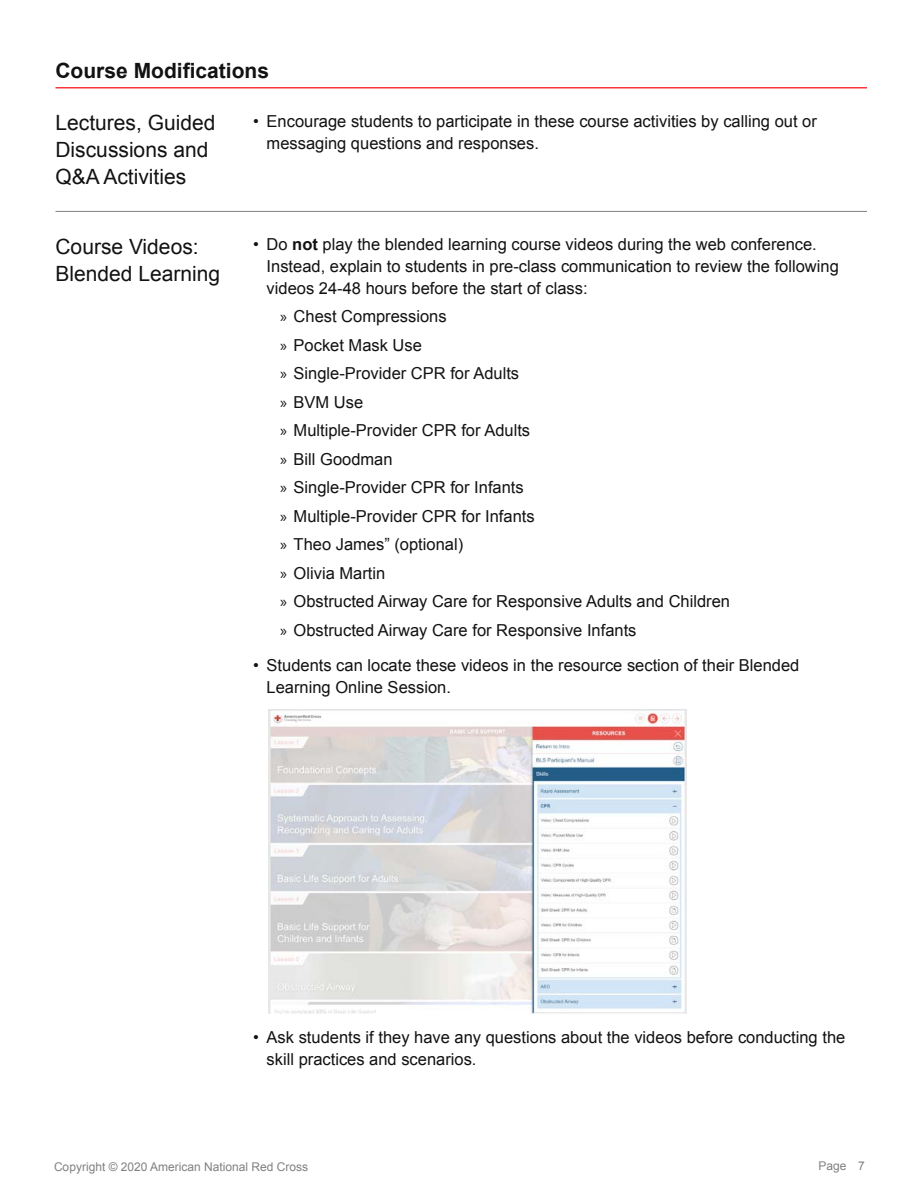
<style>
.page{position:relative;width:918px;height:1188px;background:#fff}
.page>*{position:absolute;margin:0;border:0;box-sizing:border-box;transform-origin:0 0}
.t1{font:21px/27px "Arial";color:#121212}
.t2{font:700 21px "Arial";color:#121212}
.t3{font:16.5px/28.5px "Arial";color:#121212}
.t4{font:12px "Arial";color:#808183}
.s1{font-weight:700}
.s2{font-family:"Myriad Pro"}
</style>
<div class="page">
<hr style="left:56px;top:211px;width:197px;height:1px;background:#808183">
<hr style="left:253px;top:211px;width:614px;height:1px;background:#808183">
<hr style="left:56px;top:87px;width:197px;height:1px;background:#f8373d">
<hr style="left:253px;top:87px;width:614px;height:1px;background:#f8373d">
<img style="left:268px;top:710px;width:419px;height:304px">
<p class="t2" style="left:56px;top:57px;width:215px">Course Modifications</p>
<p class="t1" style="left:56px;top:110px;width:161px">Lectures, Guided<br>Discussions and<br>Q&amp;A Activities</p>
<p class="t3" style="left:267px;top:111px;width:552px;line-height:21.8px;text-indent:-13px">• Encourage students to participate in these course activities by calling out or messaging questions and responses.</p>
<p class="t1" style="left:56px;top:233px;width:166px">Course Videos:<br>Blended Learning</p>
<p class="t3" style="left:267px;top:234px;width:574px;line-height:21.8px;text-indent:-13px">• Do <span class="s1">not</span> play the blended learning course videos during the web conference.<br>Instead, explain to students in pre-class communication to review the following videos 24-48 hours before the start of class:</p>
<p class="t3" style="left:280px;top:303px;width:452px"><span class="s2">»</span> Chest Compressions<br><span class="s2">»</span> Pocket Mask Use<br><span class="s2">»</span> Single-Provider CPR for Adults<br><span class="s2">»</span> BVM Use<br><span class="s2">»</span> Multiple-Provider CPR for Adults<br><span class="s2">»</span> Bill Goodman<br><span class="s2">»</span> Single-Provider CPR for Infants<br><span class="s2">»</span> Multiple-Provider CPR for Infants<br><span class="s2">»</span> Theo James” (optional)<br><span class="s2">»</span> Olivia Martin<br><span class="s2">»</span> Obstructed Airway Care for Responsive Adults and Children <span class="s2">»</span> Obstructed Airway Care for Responsive Infants</p>
<p class="t3" style="left:267px;top:655px;width:534px;line-height:21.8px;text-indent:-13px">• Students can locate these videos in the resource section of their Blended<br>Learning Online Session.</p>
<p class="t3" style="left:267px;top:1027px;width:580px;line-height:21.8px;text-indent:-13px">• Ask students if they have any questions about the videos before conducting the skill practices and scenarios.</p>
<p class="t4" style="left:54px;top:1159px;width:256px">Copyright © 2020 American National Red Cross</p>
<p class="t4" style="left:818px;top:1158px;width:48px">Page 7</p>
</div>
